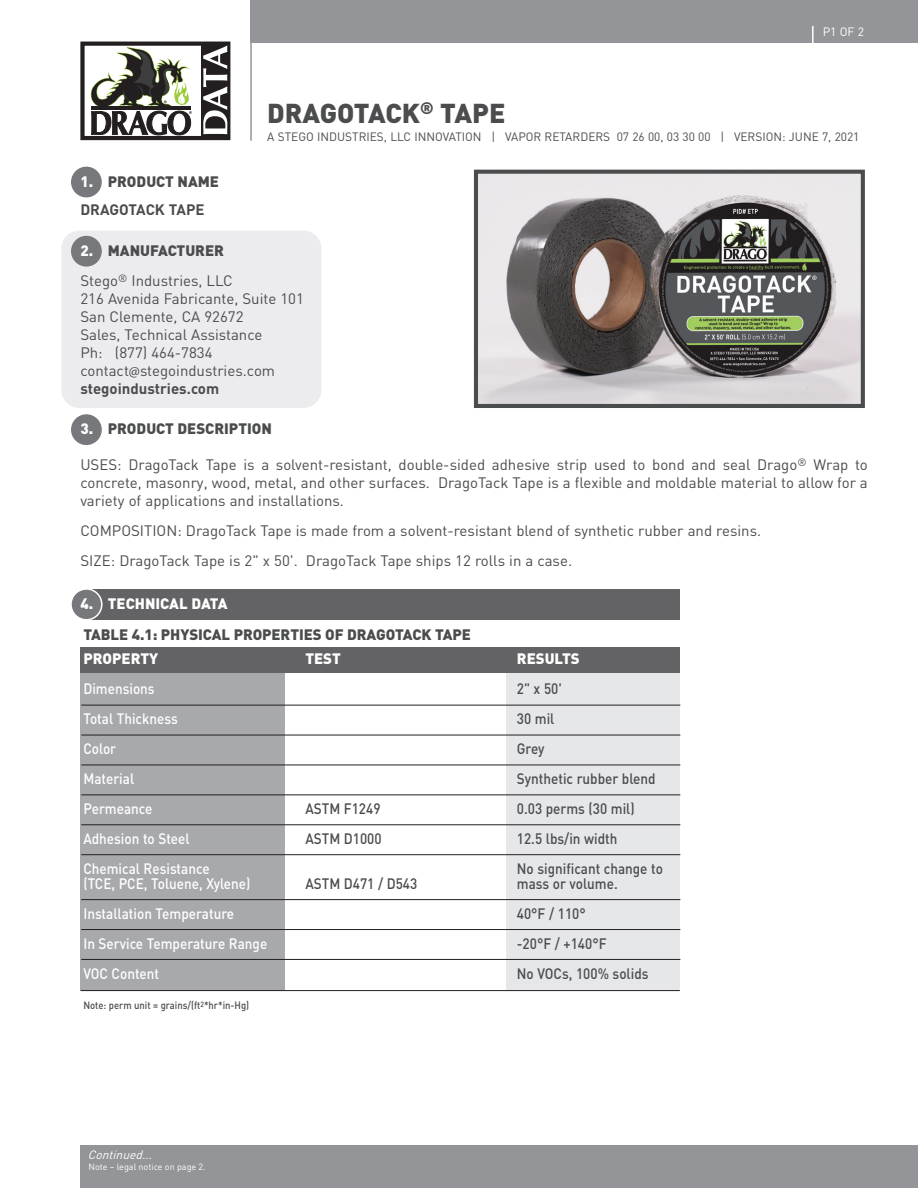
<style>
.page{position:relative;width:918px;height:1188px;background:#fff}
.page>*{position:absolute;margin:0;border:0;box-sizing:border-box;transform-origin:0 0}
.t1{font:900 27px "DIN";color:#4b4c4d}
.t2{font:15px/18px "DIN";color:#4b4c4d;text-align:justify}
.t3{font:500 15px "DIN";color:#4b4c4d;scale:.9 1}
.t4{font:500 15px "DIN";color:#fff;scale:.9 1}
.t5{font:900 15px "DIN";letter-spacing:-.005em;color:#4b4c4d}
.t6{font:900 15px "DIN";color:#fff}
.t7{font:700 15px "DIN";color:#4b4c4d}
.t8{font:12px "DIN";color:#4b4c4d}
.t9{font:italic 12px "DIN";color:#fff}
.t10{font:12px "DIN";color:#fff}
.t11{font:500 10.5px "DIN";color:#4b4c4d;scale:.9 1}
.t12{font:9px "DIN";color:#fff}
.s1{color:#fff}
.s2{font-family:"Myriad Pro"}
</style>
<div class="page">
<div style="left:506px;top:672px;width:174px;height:318px;background:#e6e7e9"></div>
<div style="left:250px;top:0;width:668px;height:42px;background:#939598"></div>
<hr style="left:250px;top:0;width:2px;height:141px;background:#939598">
<svg style="left:812px;top:26px;width:2px;height:17px"></svg>
<div style="left:201px;top:44px;width:27px;height:93px;background:#231f20"></div>
<div style="left:80px;top:42px;width:150px;height:98px;border:4px solid #231f20"></div>
<svg style="left:203px;top:46px;width:24px;height:88px"></svg>
<svg style="left:90px;top:47px;width:102px;height:88px"></svg>
<div style="left:61px;top:231px;width:260px;height:177px;background:#ececee;border-radius:18px"></div>
<div style="left:80px;top:672px;width:205px;height:318px;background:#a8a9ad"></div>
<div style="left:80px;top:647px;width:600px;height:25px;background:#636366"></div>
<div style="left:82px;top:589px;width:598px;height:31px;background:#636366"></div>
<div style="left:71px;top:589px;width:31px;height:31px;background:#76787b;border-radius:50%"></div>
<div style="left:70px;top:588px;width:33px;height:33px;border:2px solid #fff;border-radius:50%"></div>
<div style="left:71px;top:414px;width:31px;height:31px;background:#76787b;border-radius:50%"></div>
<div style="left:71px;top:236px;width:31px;height:31px;background:#76787b;border-radius:50%"></div>
<div style="left:71px;top:167px;width:31px;height:30px;background:#76787b;border-radius:50%"></div>
<img style="left:479px;top:175px;width:381px;height:228px">
<div style="left:474px;top:170px;width:391px;height:238px;border:4px solid #4b4c4d"></div>
<hr style="left:81px;top:705px;width:599px;height:1px;background:#231f20">
<hr style="left:81px;top:735px;width:599px;height:1px;background:#231f20">
<hr style="left:81px;top:765px;width:599px;height:1px;background:#231f20">
<hr style="left:81px;top:795px;width:599px;height:1px;background:#231f20">
<hr style="left:81px;top:825px;width:599px;height:1px;background:#231f20">
<hr style="left:81px;top:854px;width:599px;height:1px;background:#231f20">
<hr style="left:81px;top:899px;width:599px;height:1px;background:#231f20">
<hr style="left:81px;top:929px;width:599px;height:1px;background:#231f20">
<hr style="left:81px;top:959px;width:599px;height:1px;background:#231f20">
<div style="left:80px;top:1146px;width:838px;height:42px;background:#939598"></div>
<hr style="left:81px;top:990px;width:599px;height:1px;background:#231f20">
<p class="t10" style="left:823px;top:24px;width:43px">P1 OF 2</p>
<p class="t1" style="left:267px;top:95px;width:240px">DRAGOTACK<sup>®</sup> TAPE</p>
<p class="t8" style="left:267px;top:129px;width:594px">A STEGO INDUSTRIES, LLC INNOVATION | VAPOR RETARDERS 07 26 00, 03 30 00 | VERSION: JUNE 7, 2021</p>
<p class="t5" style="left:80px;top:171px;width:140px"><span class="s1">1.</span> PRODUCT NAME</p>
<p class="t7" style="left:80px;top:200px;width:126px">DRAGOTACK TAPE</p>
<p class="t5" style="left:80px;top:240px;width:145px"><span class="s1">2.</span> MANUFACTURER</p>
<p class="t2" style="left:80px;top:271px;width:154px">Stego<sup>®</sup> Industries, LLC</p>
<p class="t2" style="left:80px;top:289px;width:225px">216 Avenida Fabricante, Suite 101</p>
<p class="t2" style="left:80px;top:307px;width:165px">San Clemente, CA 92672</p>
<p class="t2" style="left:80px;top:325px;width:184px">Sales, Technical Assistance</p>
<p class="t2" style="left:80px;top:343px;width:134px">Ph: (877) 464-7834</p>
<p class="t2" style="left:80px;top:361px;width:196px">contact<span class="s2">@</span>stegoindustries.com</p>
<p class="t7" style="left:80px;top:379px;width:140px">stegoindustries.com</p>
<p class="t5" style="left:80px;top:419px;width:193px"><span class="s1">3.</span> PRODUCT DESCRIPTION</p>
<p class="t2" style="left:80px;top:455px;width:789px">USES: DragoTack Tape is a solvent-resistant, double-sided adhesive strip used to bond and seal Drago<sup>®</sup> Wrap to concrete, masonry, wood, metal, and other surfaces. DragoTack Tape is a flexible and moldable material to allow for a variety of applications and installations.</p>
<p class="t2" style="left:80px;top:521px;width:682px">COMPOSITION: DragoTack Tape is made from a solvent-resistant blend of synthetic rubber and resins.</p>
<p class="t2" style="left:80px;top:551px;width:493px">SIZE: DragoTack Tape is 2" x 50'. DragoTack Tape ships 12 rolls in a case.</p>
<p class="t6" style="left:80px;top:594px;width:149px">4. TECHNICAL DATA</p>
<p class="t5" style="left:83px;top:625px;width:389px">TABLE 4.1: PHYSICAL PROPERTIES OF DRAGOTACK TAPE</p>
<p class="t6" style="left:83px;top:649px;width:76px">PROPERTY</p>
<p class="t6" style="left:305px;top:649px;width:37px">TEST</p>
<p class="t6" style="left:517px;top:649px;width:64px">RESULTS</p>
<p class="t4" style="left:83px;top:679px;width:81px">Dimensions</p>
<p class="t3" style="left:517px;top:679px;width:51px">2" x 50'</p>
<p class="t4" style="left:83px;top:709px;width:106px">Total Thickness</p>
<p class="t3" style="left:517px;top:709px;width:43px">30 mil</p>
<p class="t4" style="left:83px;top:739px;width:38px">Color</p>
<p class="t3" style="left:517px;top:739px;width:32px">Grey</p>
<p class="t4" style="left:83px;top:769px;width:58px">Material</p>
<p class="t3" style="left:517px;top:769px;width:156px">Synthetic rubber blend</p>
<p class="t4" style="left:83px;top:799px;width:78px">Permeance</p>
<p class="t3" style="left:305px;top:799px;width:85px">ASTM F1249</p>
<p class="t3" style="left:517px;top:799px;width:132px">0.03 perms (30 mil)</p>
<p class="t4" style="left:83px;top:829px;width:120px">Adhesion to Steel</p>
<p class="t3" style="left:305px;top:829px;width:86px">ASTM D1000</p>
<p class="t3" style="left:517px;top:829px;width:113px">12.5 lbs/in width</p>
<p class="t4" style="left:83px;top:859px;width:142px">Chemical Resistance</p>
<p class="t3" style="left:517px;top:859px;width:164px">No significant change to</p>
<p class="t4" style="left:83px;top:874px;width:187px">(TCE, PCE, Toluene, Xylene)</p>
<p class="t3" style="left:305px;top:874px;width:126px">ASTM D471 / D543</p>
<p class="t3" style="left:517px;top:874px;width:114px">mass or volume.</p>
<p class="t4" style="left:83px;top:904px;width:169px">Installation Temperature</p>
<p class="t3" style="left:517px;top:904px;width:78px">40°F / 110°</p>
<p class="t4" style="left:83px;top:934px;width:206px">In Service Temperature Range</p>
<p class="t3" style="left:517px;top:934px;width:101px">-20°F / +140°F</p>
<p class="t4" style="left:83px;top:964px;width:86px">VOC Content</p>
<p class="t3" style="left:517px;top:964px;width:148px">No VOCs, 100% solids</p>
<p class="t11" style="left:83px;top:999px;width:186px">Note: perm unit = grains/(ft<sup>2</sup>*hr*in-Hg)</p>
<p class="t9" style="left:88px;top:1147px;width:69px">Continued...</p>
<p class="t12" style="left:89px;top:1161px;width:119px">Note – legal notice on page 2.</p>
</div>
